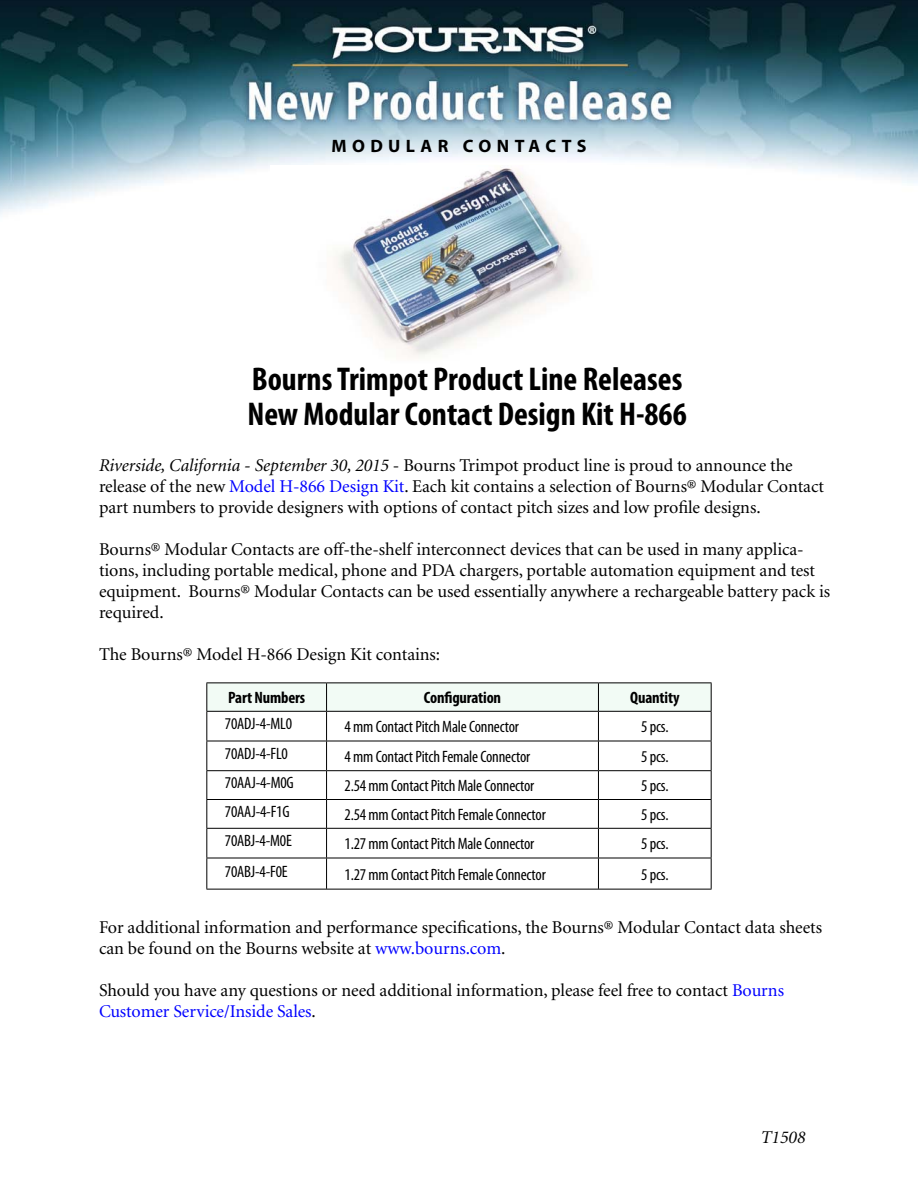
<style>
.page{position:relative;width:918px;height:1188px;background:#fff}
.page>*{position:absolute;margin:0;border:0;box-sizing:border-box;transform-origin:0 0}
.t1{font:700 condensed 33px/34.5px "Myriad Pro";color:#000}
.t2{font:18px/21px "Minion";letter-spacing:-.005em;color:#000}
.t3{font:700 18px "Myriad Pro";letter-spacing:.3em;color:#000}
.t4{font:italic 18px "Minion";color:#000}
.t5{font:condensed 16.5px "Myriad Pro";letter-spacing:-.01em;color:#000}
.t6{font:700 condensed 16.5px "Myriad Pro";letter-spacing:-.01em;color:#000}
.s1{font-style:italic}
.s2{color:#00f}
</style>
<div class="page">
<img style="left:0;top:0;width:918px;height:215px">
<hr style="left:206px;top:682px;width:121px;height:1px;background:#000">
<hr style="left:327px;top:682px;width:271px;height:1px;background:#000">
<hr style="left:598px;top:682px;width:114px;height:1px;background:#000">
<svg style="left:206px;top:683px;width:506px;height:175px"></svg>
<hr style="left:206px;top:858px;width:121px;height:1px;background:#000">
<hr style="left:206px;top:858px;width:1px;height:31px;background:#000">
<hr style="left:327px;top:858px;width:271px;height:1px;background:#000">
<hr style="left:326px;top:858px;width:1px;height:31px;background:#000">
<hr style="left:598px;top:858px;width:114px;height:1px;background:#000">
<hr style="left:598px;top:858px;width:1px;height:31px;background:#000">
<hr style="left:711px;top:858px;width:1px;height:31px;background:#000">
<hr style="left:206px;top:889px;width:506px;height:1px;background:#000">
<img style="left:270px;top:165px;width:364px;height:192px">
<p class="t3" style="left:331px;top:135px;width:257px">MODULAR CONTACTS</p>
<h1 class="t1" style="left:247px;top:365px;width:441px">Bourns Trimpot Product Line Releases<br>New Modular Contact Design Kit H-866</h1>
<p class="t2" style="left:99px;top:456px;width:727px"><span class="s1">Riverside, California - September 30, 2015</span> - Bourns Trimpot product line is proud to announce the release of the new <span class="s2">Model H-866 Design Kit</span>. Each kit contains a selection of Bourns® Modular Contact part numbers to provide designers with options of contact pitch sizes and low profile designs.</p>
<p class="t2" style="left:99px;top:540px;width:733px">Bourns® Modular Contacts are off-the-shelf interconnect devices that can be used in many applica&shy;tions, including portable medical, phone and PDA chargers, portable automation equipment and test equipment. Bourns® Modular Contacts can be used essentially anywhere a rechargeable battery pack is required.</p>
<p class="t2" style="left:99px;top:645px;width:343px">The Bourns® Model H-866 Design Kit contains:</p>
<p class="t6" style="left:228px;top:692px;width:78px">Part Numbers</p>
<p class="t6" style="left:424px;top:692px;width:79px">Configuration</p>
<p class="t6" style="left:630px;top:692px;width:51px">Quantity</p>
<p class="t5" style="left:225px;top:714px;width:69px">70ADJ-4-ML0</p>
<p class="t5" style="left:345px;top:717px;width:176px">4 mm Contact Pitch Male Connector</p>
<p class="t5" style="left:641px;top:717px;width:29px">5 pcs.</p>
<p class="t5" style="left:225px;top:744px;width:65px">70ADJ-4-FL0</p>
<p class="t5" style="left:345px;top:747px;width:187px">4 mm Contact Pitch Female Connector</p>
<p class="t5" style="left:641px;top:747px;width:29px">5 pcs.</p>
<p class="t5" style="left:225px;top:773px;width:71px">70AAJ-4-M0G</p>
<p class="t5" style="left:345px;top:776px;width:191px">2.54 mm Contact Pitch Male Connector</p>
<p class="t5" style="left:641px;top:776px;width:29px">5 pcs.</p>
<p class="t5" style="left:225px;top:802px;width:66px">70AAJ-4-F1G</p>
<p class="t5" style="left:345px;top:805px;width:203px">2.54 mm Contact Pitch Female Connector</p>
<p class="t5" style="left:641px;top:805px;width:29px">5 pcs.</p>
<p class="t5" style="left:225px;top:831px;width:69px">70ABJ-4-M0E</p>
<p class="t5" style="left:345px;top:834px;width:191px">1.27 mm Contact Pitch Male Connector</p>
<p class="t5" style="left:641px;top:834px;width:29px">5 pcs.</p>
<p class="t5" style="left:225px;top:861px;width:64px">70ABJ-4-F0E</p>
<p class="t5" style="left:345px;top:864px;width:203px">1.27 mm Contact Pitch Female Connector</p>
<p class="t5" style="left:641px;top:864px;width:29px">5 pcs.</p>
<p class="t2" style="left:99px;top:918px;width:725px">For additional information and performance specifications, the Bourns® Modular Contact data sheets can be found on the Bourns website at <span class="s2">www.bourns.com</span>.</p>
<p class="t2" style="left:99px;top:981px;width:687px">Should you have any questions or need additional information, please feel free to contact <span class="s2">Bourns<br>Customer Service/Inside Sales</span>.</p>
<p class="t4" style="left:761px;top:1130px;width:46px">T1508</p>
</div>
